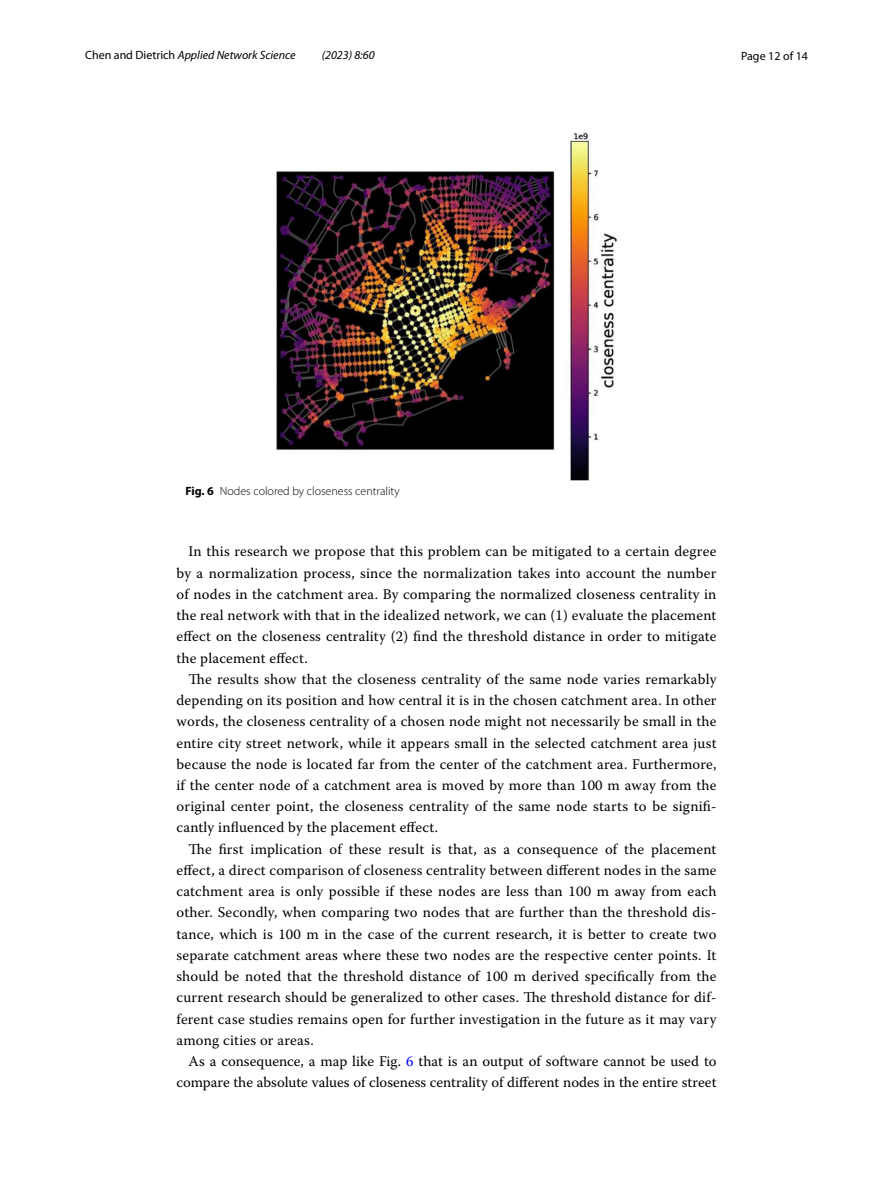
<style>
.page{position:relative;width:893px;height:1187px;background:#fff}
.page>*{position:absolute;margin:0;border:0;box-sizing:border-box;transform-origin:0 0}
.t1{font:14.7px/21.3px "Warnock Pro";letter-spacing:.01em;color:#000;text-align:justify}
.t2{font:italic 12px "Myriad Pro";color:#000}
.t3{font:300 12px "Myriad Pro";color:#000}
.t4{font:12px "Myriad Pro";color:#000}
.s1{font-style:normal}
.s2{font-weight:700}
.s3{color:#00f}
</style>
<div class="page">
<img style="left:276px;top:133px;width:341px;height:347px">
<p class="t2" style="left:85px;top:48px;width:212px"><span class="s1">Chen and Dietrich</span> Applied Network Science</p>
<p class="t2" style="left:322px;top:48px;width:54px">(2023) 8:60</p>
<p class="t4" style="left:741px;top:48px;width:68px">Page 12 of 14</p>
<p class="t3" style="left:185px;top:484px;width:216px"><span class="s2">Fig. 6</span> Nodes colored by closeness centrality</p>
<p class="t1" style="left:176px;top:540px;width:541px;text-indent:12px">In this research we propose that this problem can be mitigated to a certain degree by a normalization process, since the normalization takes into account the number of nodes in the catchment area. By comparing the normalized closeness centrality in the real network with that in the idealized network, we can (1) evaluate the placement effect on the closeness centrality (2) find the threshold distance in order to mitigate the placement effect.</p>
<p class="t1" style="left:176px;top:668px;width:542px;text-indent:12px">The results show that the closeness centrality of the same node varies remarkably depending on its position and how central it is in the chosen catchment area. In other words, the closeness centrality of a chosen node might not necessarily be small in the entire city street network, while it appears small in the selected catchment area just because the node is located far from the center of the catchment area. Furthermore, if the center node of a catchment area is moved by more than 100 m away from the original center point, the closeness centrality of the same node starts to be signifi&shy;cantly influenced by the placement effect.</p>
<p class="t1" style="left:176px;top:837px;width:542px;text-indent:12px">The first implication of these result is that, as a consequence of the placement effect, a direct comparison of closeness centrality between different nodes in the same catchment area is only possible if these nodes are less than 100 m away from each other. Secondly, when comparing two nodes that are further than the threshold dis&shy;tance, which is 100 m in the case of the current research, it is better to create two separate catchment areas where these two nodes are the respective center points. It should be noted that the threshold distance of 100 m derived specifically from the current research should be generalized to other cases. The threshold distance for dif&shy;ferent case studies remains open for further investigation in the future as it may vary among cities or areas.</p>
<p class="t1" style="left:176px;top:1050px;width:542px;text-align:right">As a consequence, a map like Fig. <span class="s3">6</span> that is an output of software cannot be used to compare the absolute values of closeness centrality of different nodes in the entire street</p>
</div>
